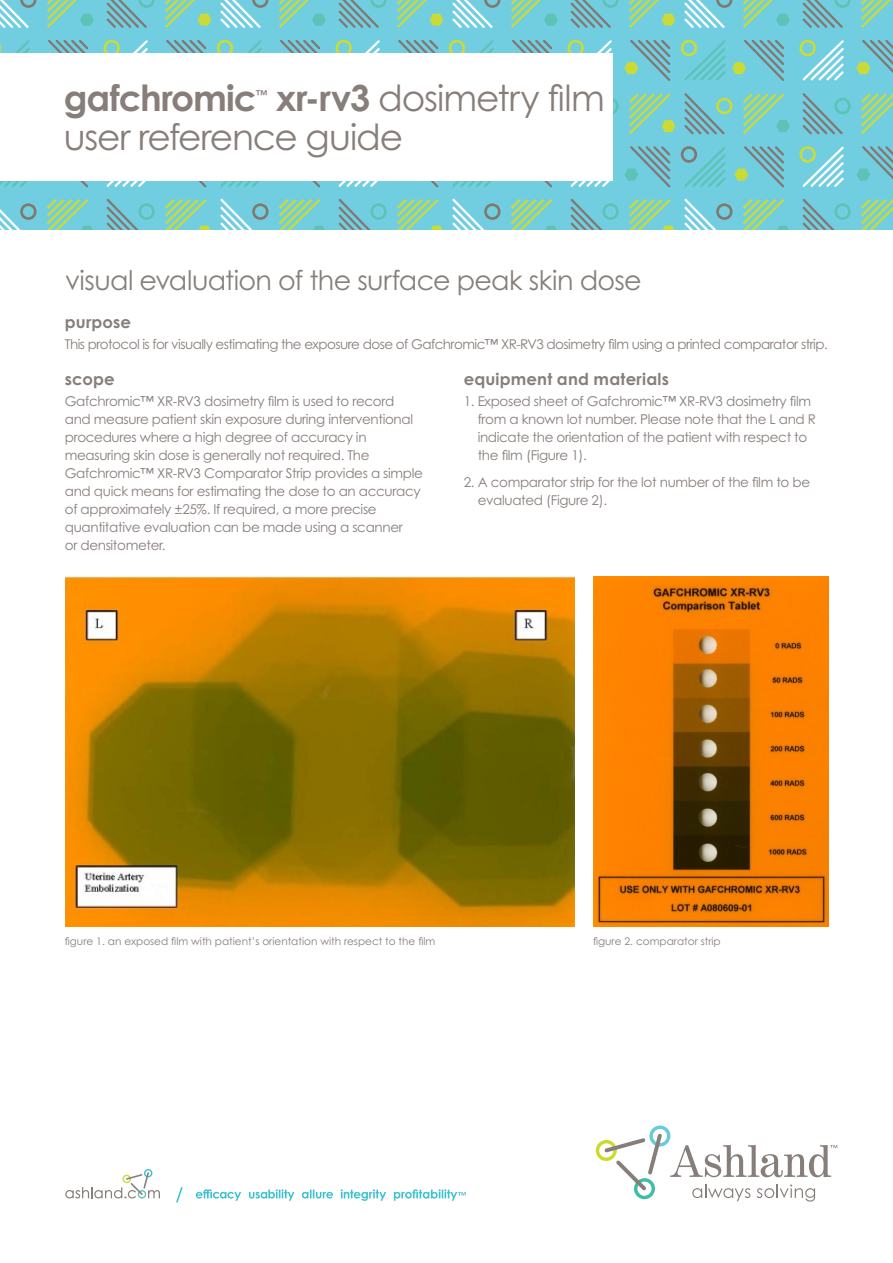
<style>
.page{position:relative;width:893px;height:1263px;background:#fff}
.page>*{position:absolute;margin:0;border:0;box-sizing:border-box;transform-origin:0 0}
.ASH_Title_Block_mm{font:36px/39px "Century Gothic Pro";letter-spacing:-.03em;color:#877e7a}
.ASH_Title_Block_mm-2{font:700 36px "Century Gothic Pro";letter-spacing:-.03em;color:#877e7a}
.ASH_Marketing_LeadIn{font:27px "Century Gothic Pro";letter-spacing:-.025em;color:#877e7a}
.ASH_Head_mm{font:700 16.5px "Century Gothic Pro";letter-spacing:.01em;color:#877e7a}
.ASH_Body_Copy_9_13{font:13.5px/18px "Century Gothic Pro";letter-spacing:-.025em;color:#877e7a}
.ASH_Title_Block_mm-3{font:700 12.3px "Century Gothic Pro";color:#877e7a}
.ASH_Caption_mm{font:10.5px "Century Gothic Pro";color:#877e7a}
.s1{font-weight:700}
</style>
<div class="page">
<svg style="left:0;top:0;width:893px;height:230px;background:#7acbd0"></svg>
<svg style="left:596px;top:1125px;width:241px;height:76px"></svg>
<svg style="left:65px;top:1169px;width:95px;height:29px"></svg>
<svg style="left:196px;top:1189px;width:270px;height:12px"></svg>
<svg style="left:176px;top:1187px;width:7px;height:16px"></svg>
<div style="left:0;top:53px;width:612px;height:128px;background:#fff"></div>
<img style="left:65px;top:576px;width:509px;height:351px">
<img style="left:593px;top:576px;width:235px;height:351px">
<p class="ASH_Title_Block_mm" style="left:64px;top:78px;width:542px;text-indent:212px"><span class="s1">xr-rv3</span> dosimetry film user reference guide</p>
<p class="ASH_Title_Block_mm-2" style="left:64px;top:75px;width:195px">gafchromic</p>
<p class="ASH_Title_Block_mm-3" style="left:255px;top:87px;width:14px">™</p>
<p class="ASH_Marketing_LeadIn" style="left:65px;top:264px;width:578px">visual evaluation of the surface peak skin dose</p>
<p class="ASH_Head_mm" style="left:65px;top:311px;width:68px">purpose</p>
<p class="ASH_Body_Copy_9_13" style="left:65px;top:334px;width:764px">This protocol is for visually estimating the exposure dose of Gafchromic™ XR-RV3 dosimetry film using a printed comparator strip.</p>
<p class="ASH_Head_mm" style="left:65px;top:368px;width:51px">scope</p>
<p class="ASH_Body_Copy_9_13" style="left:65px;top:391px;width:360px">Gafchromic™ XR-RV3 dosimetry film is used to record and measure patient skin exposure during interventional procedures where a high degree of accuracy in measuring skin dose is generally not required. The Gafchromic™ XR-RV3 Comparator Strip provides a simple and quick means for estimating the dose to an accuracy of approximately ±25%. If required, a more precise quantitative evaluation can be made using a scanner<br>or densitometer.</p>
<p class="ASH_Head_mm" style="left:464px;top:368px;width:207px">equipment and materials</p>
<p class="ASH_Body_Copy_9_13" style="left:478px;top:391px;width:340px;text-indent:-14px">1. Exposed sheet of Gafchromic™ XR-RV3 dosimetry film from a known lot number. Please note that the L and R indicate the orientation of the patient with respect to the film (Figure 1).</p>
<p class="ASH_Body_Copy_9_13" style="left:478px;top:472px;width:334px;text-indent:-14px">2. A comparator strip for the lot number of the film to be evaluated (Figure 2).</p>
<p class="ASH_Caption_mm" style="left:65px;top:935px;width:372px">figure 1. an exposed film with patient’s orientation with respect to the film</p>
<p class="ASH_Caption_mm" style="left:593px;top:935px;width:129px">figure 2. comparator strip</p>
</div>
